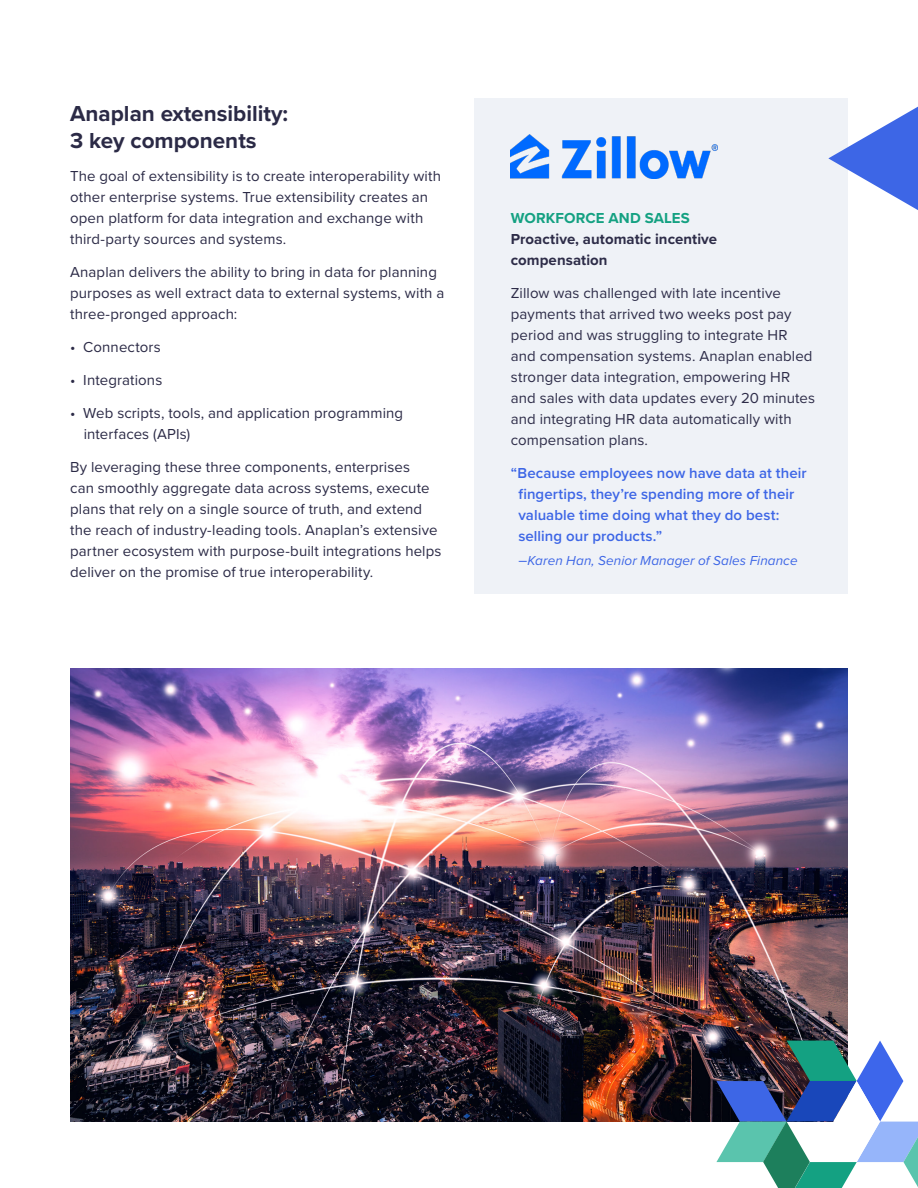
<style>
.page{position:relative;width:918px;height:1188px;background:#fff}
.page>*{position:absolute;margin:0;border:0;box-sizing:border-box;transform-origin:0 0}
.Bullets{font:700 22.5px/27px "Proxima Nova";color:#2b2a46}
.Bullets-2{font:15px/21px "Proxima Nova";letter-spacing:.005em;color:#2b2a46}
.Bullets-3{font:15px/21px "Proxima Nova";letter-spacing:.01em;color:#2d2c48}
.Bullets-4{font:600 15px/21px "Proxima Nova";letter-spacing:.005em;color:#3d66e6}
.Bullets-5{font:700 15px/21px "Proxima Nova";letter-spacing:.005em;color:#2d2c48}
.Bullets-6{font:italic 13.5px "Proxima Nova";letter-spacing:.005em;color:#3d66e6}
.s1{color:#14a182}
.s2{font-style:normal;font-size:15px}
</style>
<div class="page">
<img style="left:70px;top:669px;width:778px;height:452px">
<div style="left:474px;top:99px;width:374px;height:495px;background:#eff2f7"></div>
<svg style="left:828px;top:107px;width:90px;height:103px"></svg>
<img style="left:511px;top:135px;width:206px;height:43px">
<svg style="left:716px;top:1041px;width:202px;height:147px"></svg>
<p class="Bullets" style="left:70px;top:100px;width:220px">Anaplan extensibility:<br>3 key components</p>
<p class="Bullets-2" style="left:70px;top:165px;width:372px">The goal of extensibility is to create interoperability with other enterprise systems. True extensibility creates an open platform for data integration and exchange with third-party sources and systems.</p>
<p class="Bullets-2" style="left:70px;top:261px;width:376px">Anaplan delivers the ability to bring in data for planning purposes as well extract data to external systems, with a three-pronged approach:</p>
<p class="Bullets-2" style="left:70px;top:336px;width:92px">• Connectors</p>
<p class="Bullets-2" style="left:70px;top:369px;width:94px">• Integrations</p>
<p class="Bullets-2" style="left:84px;top:402px;width:321px;text-indent:-14px">• Web scripts, tools, and application programming interfaces (APIs)</p>
<p class="Bullets-2" style="left:70px;top:456px;width:373px">By leveraging these three components, enterprises<br>can smoothly aggregate data across systems, execute plans that rely on a single source of truth, and extend the reach of industry-leading tools. Anaplan’s extensive partner ecosystem with purpose-built integrations helps deliver on the promise of true interoperability.</p>
<p class="Bullets-5" style="left:511px;top:207px;width:208px"><span class="s1">WORKFORCE AND SALES<br></span>Proactive, automatic incentive compensation</p>
<p class="Bullets-3" style="left:511px;top:282px;width:306px">Zillow was challenged with late incentive payments that arrived two weeks post pay period and was struggling to integrate HR and compensation systems. Anaplan enabled stronger data integration, empowering HR and sales with data updates every 20 minutes and integrating HR data automatically with compensation plans.</p>
<p class="Bullets-4" style="left:518px;top:462px;width:290px;text-indent:-8px">“Because employees now have data at their fingertips, they’re spending more of their valuable time doing what they do best: selling our products.”</p>
<p class="Bullets-6" style="left:518px;top:550px;width:281px"><span class="s2">―</span>Karen Han, Senior Manager of Sales Finance</p>
</div>
